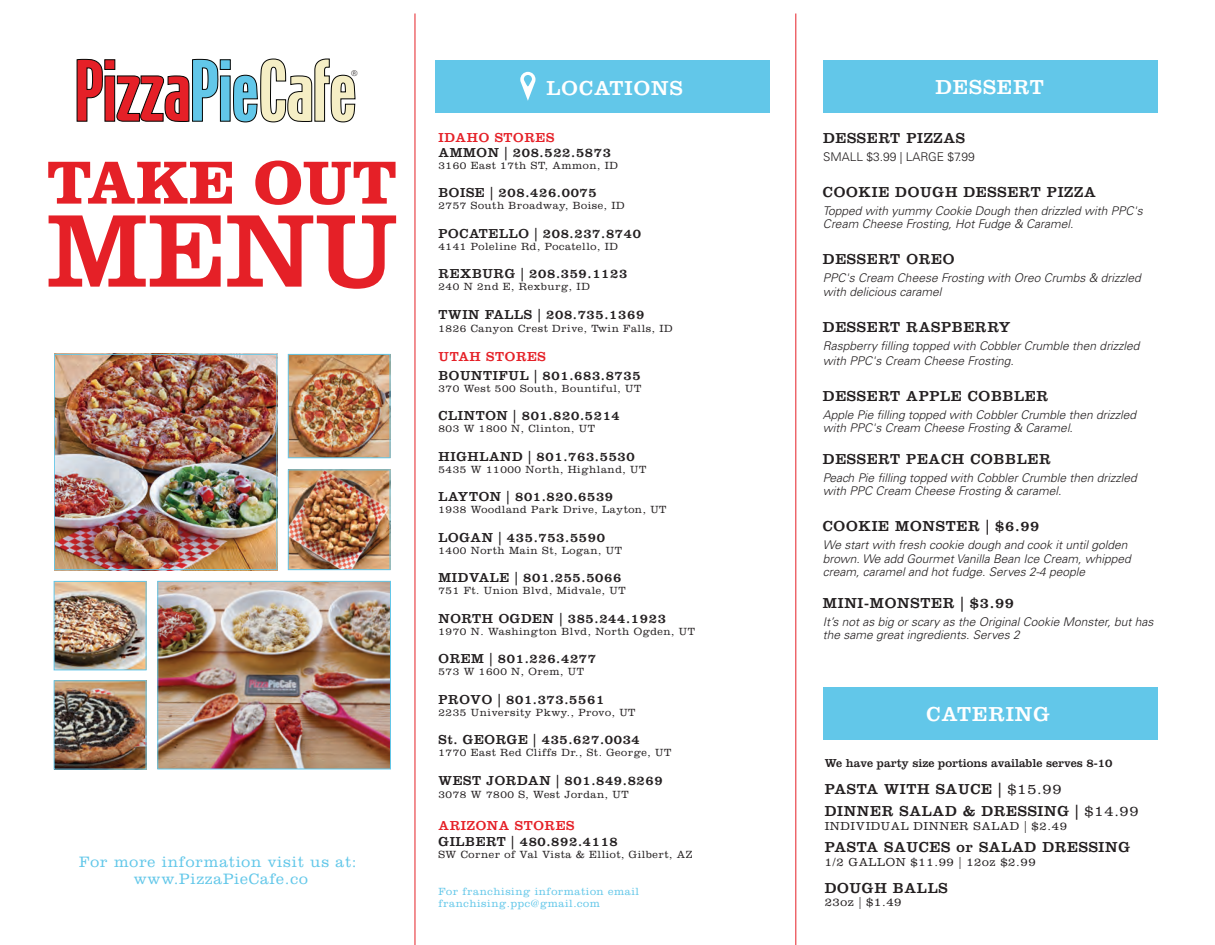
<style>
.page{position:relative;width:1215px;height:945px;background:#fff}
.page>*{position:absolute;margin:0;border:0;box-sizing:border-box;transform-origin:0 0}
.t1{font:107.4px "Clarendon LT Std";color:#e52027}
.t2{font:700 63px "Clarendon LT Std";color:#e52027}
.t3{font:21px "Clarendon LT Std";letter-spacing:.05em;color:#fff}
.t4{font:300 15.6px/17.5px "Clarendon LT Std";letter-spacing:.05em;color:#62c7e9;text-align:center}
.t5{font:15px/22.5px "Clarendon LT Std";letter-spacing:.05em;color:#231f20}
.t6{font:13.5px "Clarendon LT Std";letter-spacing:.05em;color:#231f20}
.t7{font:13.5px "Clarendon LT Std";letter-spacing:.05em;color:#e52027}
.t8{font:italic 300 12px/13.5px "Univers LT Std";color:#231f20}
.t9{font:300 12px "Clarendon LT Std";letter-spacing:.05em;color:#231f20}
.t10{font:12px "Clarendon LT Std";color:#231f20}
.t11{font:300 12px "Univers LT Std";color:#231f20}
.t12{font:300 10.8px "Clarendon LT Std";letter-spacing:.05em;color:#231f20}
.t13{font:300 10.8px/12.1px "Clarendon LT Std";letter-spacing:.05em;color:#62c7e9}
.t14{font:7.8px "Univers LT Std";color:#231f20}
.s1{font-weight:300}
</style>
<div class="page">
<div style="left:436px;top:60px;width:334px;height:53px;background:#62c7e9"></div>
<div style="left:824px;top:60px;width:334px;height:53px;background:#62c7e9"></div>
<div style="left:824px;top:687px;width:334px;height:53px;background:#62c7e9"></div>
<svg style="left:520px;top:72px;width:16px;height:29px"></svg>
<svg style="left:76px;top:58px;width:280px;height:64px"></svg>
<hr style="left:415px;top:14px;width:1px;height:931px;background:#e52027">
<hr style="left:796px;top:14px;width:1px;height:931px;background:#e52027">
<img style="left:54px;top:354px;width:223px;height:216px">
<img style="left:290px;top:356px;width:99px;height:100px">
<img style="left:290px;top:471px;width:99px;height:97px">
<div style="left:288px;top:469px;width:103px;height:101px;border:1px solid #62c7e9"></div>
<img style="left:56px;top:583px;width:89px;height:85px">
<div style="left:54px;top:581px;width:93px;height:89px;border:1px solid #62c7e9"></div>
<img style="left:56px;top:682px;width:89px;height:86px">
<div style="left:54px;top:680px;width:93px;height:90px;border:1px solid #62c7e9"></div>
<div style="left:288px;top:354px;width:103px;height:104px;border:1px solid #62c7e9"></div>
<img style="left:159px;top:583px;width:230px;height:184px">
<div style="left:157px;top:581px;width:234px;height:188px;border:1px solid #62c7e9"></div>
<p class="t14" style="left:351px;top:68px;width:8px">®</p>
<h2 class="t2" style="left:46px;top:144px;width:352px">TAKE OUT</h2>
<h1 class="t1" style="left:46px;top:188px;width:353px">MENU</h1>
<h3 class="t4" style="left:79px;top:853px;width:279px">For more information visit us at: www.PizzaPieCafe.co</h3>
<h3 class="t3" style="left:547px;top:75px;width:137px">LOCATIONS</h3>
<p class="t7" style="left:439px;top:129px;width:117px">IDAHO STORES</p>
<p class="t6" style="left:439px;top:144px;width:174px">AMMON | 208.522.5873</p>
<p class="t12" style="left:439px;top:159px;width:181px">3160 East 17th ST, Ammon, ID</p>
<p class="t6" style="left:439px;top:185px;width:160px">BOISE | 208.426.0075</p>
<p class="t12" style="left:439px;top:199px;width:188px">2757 South Broadway, Boise, ID</p>
<p class="t6" style="left:439px;top:225px;width:204px">POCATELLO | 208.237.8740</p>
<p class="t12" style="left:439px;top:240px;width:181px">4141 Poleline Rd, Pocatello, ID</p>
<p class="t6" style="left:439px;top:266px;width:190px">REXBURG | 208.359.1123</p>
<p class="t12" style="left:439px;top:280px;width:153px">240 N 2nd E, Rexburg, ID</p>
<p class="t6" style="left:439px;top:306px;width:207px">TWIN FALLS | 208.735.1369</p>
<p class="t12" style="left:439px;top:322px;width:236px">1826 Canyon Crest Drive, Twin Falls, ID</p>
<p class="t7" style="left:439px;top:348px;width:109px">UTAH STORES</p>
<p class="t6" style="left:439px;top:367px;width:204px">BOUNTIFUL | 801.683.8735</p>
<p class="t12" style="left:439px;top:382px;width:204px">370 West 500 South, Bountiful, UT</p>
<p class="t6" style="left:439px;top:408px;width:183px">CLINTON | 801.820.5214</p>
<p class="t12" style="left:439px;top:423px;width:158px">803 W 1800 N, Clinton, UT</p>
<p class="t6" style="left:439px;top:448px;width:198px">HIGHLAND | 801.763.5530</p>
<p class="t12" style="left:439px;top:463px;width:209px">5435 W 11000 North, Highland, UT</p>
<p class="t6" style="left:439px;top:489px;width:176px">LAYTON | 801.820.6539</p>
<p class="t12" style="left:439px;top:504px;width:230px">1938 Woodland Park Drive, Layton, UT</p>
<p class="t6" style="left:439px;top:529px;width:168px">LOGAN | 435.753.5590</p>
<p class="t12" style="left:439px;top:544px;width:185px">1400 North Main St, Logan, UT</p>
<p class="t6" style="left:439px;top:570px;width:184px">MIDVALE | 801.255.5066</p>
<p class="t12" style="left:439px;top:585px;width:189px">751 Ft. Union Blvd, Midvale, UT</p>
<p class="t6" style="left:439px;top:610px;width:229px">NORTH OGDEN | 385.244.1923</p>
<p class="t12" style="left:439px;top:625px;width:258px">1970 N. Washington Blvd, North Ogden, UT</p>
<p class="t6" style="left:439px;top:651px;width:159px">OREM | 801.226.4277</p>
<p class="t12" style="left:439px;top:666px;width:147px">573 W 1600 N, Orem, UT</p>
<p class="t6" style="left:439px;top:691px;width:167px">PROVO | 801.373.5561</p>
<p class="t12" style="left:439px;top:706px;width:199px">2235 University Pkwy., Provo, UT</p>
<p class="t6" style="left:439px;top:732px;width:203px">St. GEORGE | 435.627.0034</p>
<p class="t12" style="left:439px;top:747px;width:234px">1770 East Red Cliffs Dr., St. George, UT</p>
<p class="t6" style="left:439px;top:772px;width:226px">WEST JORDAN | 801.849.8269</p>
<p class="t12" style="left:439px;top:788px;width:192px">3078 W 7800 S, West Jordan, UT</p>
<p class="t7" style="left:439px;top:817px;width:137px">ARIZONA STORES</p>
<p class="t6" style="left:439px;top:834px;width:181px">GILBERT | 480.892.4118</p>
<p class="t12" style="left:439px;top:849px;width:255px">SW Corner of Val Vista &amp; Elliot, Gilbert, AZ</p>
<p class="t13" style="left:439px;top:885px;width:202px">For franchising information email franchising.ppc@gmail.com</p>
<h3 class="t3" style="left:936px;top:75px;width:110px">DESSERT</h3>
<p class="t5" style="left:823px;top:127px;width:144px">DESSERT PIZZAS</p>
<p class="t11" style="left:823px;top:149px;width:153px">SMALL $3.99 | LARGE $7.99</p>
<p class="t5" style="left:823px;top:181px;width:274px">COOKIE DOUGH DESSERT PIZZA</p>
<p class="t8" style="left:823px;top:204px;width:321px">Topped with yummy Cookie Dough then drizzled with PPC's<br>Cream Cheese Frosting, Hot Fudge &amp; Caramel.</p>
<p class="t5" style="left:823px;top:248px;width:133px">DESSERT OREO</p>
<p class="t8" style="left:823px;top:272px;width:319px">PPC's Cream Cheese Frosting with Oreo Crumbs &amp; drizzled with delicious caramel</p>
<p class="t5" style="left:823px;top:316px;width:189px">DESSERT RASPBERRY</p>
<p class="t8" style="left:823px;top:338px;width:318px;line-height:15px">Raspberry filling topped with Cobbler Crumble then drizzled with PPC's Cream Cheese Frosting.</p>
<p class="t5" style="left:823px;top:385px;width:227px">DESSERT APPLE COBBLER</p>
<p class="t8" style="left:823px;top:408px;width:315px">Apple Pie filling topped with Cobbler Crumble then drizzled with PPC's Cream Cheese Frosting &amp; Caramel.</p>
<p class="t5" style="left:823px;top:448px;width:229px">DESSERT PEACH COBBLER</p>
<p class="t8" style="left:823px;top:471px;width:315px">Peach Pie filling topped with Cobbler Crumble then drizzled with PPC Cream Cheese Frosting &amp; caramel.</p>
<p class="t5" style="left:823px;top:515px;width:218px">COOKIE MONSTER | $6.99</p>
<p class="t8" style="left:823px;top:539px;width:310px">We start with fresh cookie dough and cook it until golden brown. We add Gourmet Vanilla Bean Ice Cream, whipped cream, caramel and hot fudge. Serves 2-4 people</p>
<p class="t5" style="left:823px;top:592px;width:193px">MINI-MONSTER | $3.99</p>
<p class="t8" style="left:823px;top:615px;width:332px">It’s not as big or scary as the Original Cookie Monster, but has the same great ingredients. Serves 2</p>
<h3 class="t3" style="left:927px;top:701px;width:125px">CATERING</h3>
<p class="t10" style="left:825px;top:756px;width:289px">We have party size portions available serves 8-10</p>
<p class="t5" style="left:825px;top:777px;width:316px">PASTA WITH SAUCE | <span class="s1">$15.99<br></span>DINNER SALAD &amp; DRESSING | <span class="s1">$14.99</span></p>
<p class="t9" style="left:825px;top:819px;width:244px">INDIVIDUAL DINNER SALAD | $2.49</p>
<p class="t5" style="left:825px;top:836px;width:307px">PASTA SAUCES or SALAD DRESSING</p>
<p class="t9" style="left:825px;top:855px;width:213px">1/2 GALLON $11.99 | 12oz $2.99</p>
<p class="t5" style="left:825px;top:876px;width:124px">DOUGH BALLS</p>
<p class="t9" style="left:825px;top:895px;width:78px">23oz | $1.49</p>
</div>
